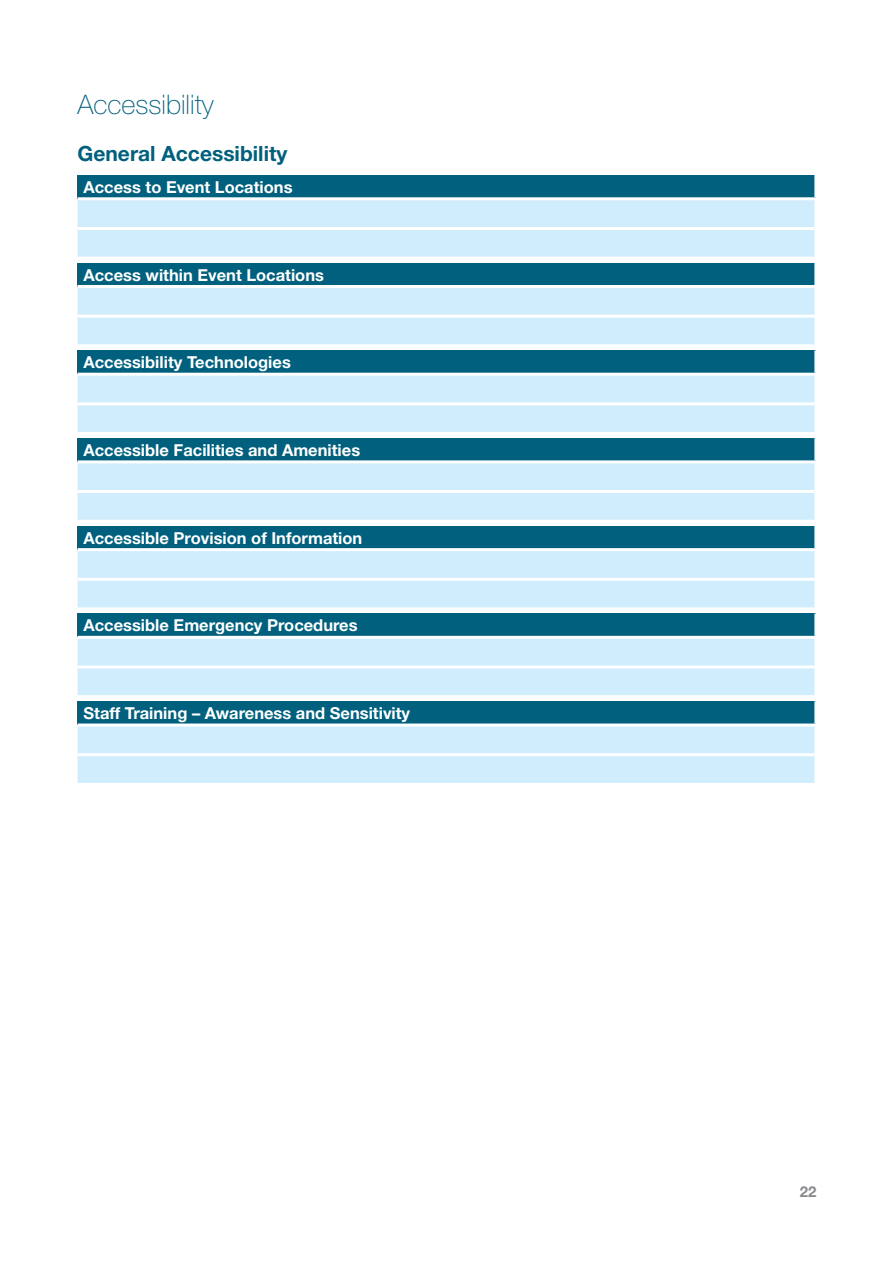
<style>
.page{position:relative;width:893px;height:1263px;background:#fff}
.page>*{position:absolute;margin:0;border:0;box-sizing:border-box;transform-origin:0 0}
.CEG-Heading_2{font:100 27px "Helvetica Neue LT Std";color:#00607d}
.CEG-Heading_3{font:700 21px "Helvetica Neue LT Std";color:#00607d}
.CEG_-_Heading_4{font:700 16.5px "Helvetica Neue LT Std";color:#fff}
.t1{font:700 15px "Helvetica Neue LT Std";color:#888a8d}
</style>
<div class="page">
<div style="left:78px;top:175px;width:738px;height:24px;background:#00607d"></div>
<div style="left:78px;top:200px;width:736px;height:57px;background:#cfedfc"></div>
<hr style="left:814px;top:175px;width:3px;height:22px;background:#fff">
<hr style="left:78px;top:197px;width:739px;height:3px;background:#fff">
<hr style="left:78px;top:227px;width:736px;height:3px;background:#fff">
<div style="left:78px;top:438px;width:738px;height:24px;background:#00607d"></div>
<div style="left:78px;top:463px;width:736px;height:57px;background:#cfedfc"></div>
<hr style="left:814px;top:438px;width:3px;height:22px;background:#fff">
<hr style="left:78px;top:460px;width:739px;height:3px;background:#fff">
<hr style="left:78px;top:490px;width:736px;height:3px;background:#fff">
<div style="left:78px;top:263px;width:738px;height:23px;background:#00607d"></div>
<div style="left:78px;top:288px;width:736px;height:56px;background:#cfedfc"></div>
<hr style="left:814px;top:263px;width:3px;height:22px;background:#fff">
<hr style="left:78px;top:285px;width:739px;height:3px;background:#fff">
<hr style="left:78px;top:315px;width:736px;height:3px;background:#fff">
<div style="left:78px;top:526px;width:738px;height:24px;background:#00607d"></div>
<div style="left:78px;top:551px;width:736px;height:56px;background:#cfedfc"></div>
<hr style="left:814px;top:526px;width:3px;height:22px;background:#fff">
<hr style="left:78px;top:548px;width:739px;height:3px;background:#fff">
<hr style="left:78px;top:578px;width:736px;height:3px;background:#fff">
<div style="left:78px;top:350px;width:738px;height:24px;background:#00607d"></div>
<div style="left:78px;top:376px;width:736px;height:56px;background:#cfedfc"></div>
<hr style="left:814px;top:350px;width:3px;height:23px;background:#fff">
<hr style="left:78px;top:373px;width:739px;height:3px;background:#fff">
<hr style="left:78px;top:402px;width:736px;height:3px;background:#fff">
<div style="left:78px;top:613px;width:738px;height:24px;background:#00607d"></div>
<div style="left:78px;top:639px;width:736px;height:56px;background:#cfedfc"></div>
<hr style="left:814px;top:613px;width:3px;height:23px;background:#fff">
<hr style="left:78px;top:636px;width:739px;height:3px;background:#fff">
<hr style="left:78px;top:665px;width:736px;height:3px;background:#fff">
<div style="left:78px;top:701px;width:738px;height:24px;background:#00607d"></div>
<div style="left:78px;top:726px;width:736px;height:57px;background:#cfedfc"></div>
<hr style="left:814px;top:701px;width:3px;height:22px;background:#fff">
<hr style="left:78px;top:723px;width:739px;height:3px;background:#fff">
<hr style="left:78px;top:753px;width:736px;height:3px;background:#fff">
<h2 class="CEG-Heading_2" style="left:78px;top:89px;width:138px">Accessibility</h2>
<h3 class="CEG-Heading_3" style="left:78px;top:140px;width:211px">General Accessibility</h3>
<h4 class="CEG_-_Heading_4" style="left:84px;top:177px;width:211px">Access to Event Locations</h4>
<h4 class="CEG_-_Heading_4" style="left:84px;top:264px;width:242px">Access within Event Locations</h4>
<h4 class="CEG_-_Heading_4" style="left:84px;top:352px;width:209px">Accessibility Technologies</h4>
<h4 class="CEG_-_Heading_4" style="left:84px;top:440px;width:278px">Accessible Facilities and Amenities</h4>
<h4 class="CEG_-_Heading_4" style="left:84px;top:527px;width:280px">Accessible Provision of Information</h4>
<h4 class="CEG_-_Heading_4" style="left:84px;top:615px;width:276px">Accessible Emergency Procedures</h4>
<h4 class="CEG_-_Heading_4" style="left:84px;top:703px;width:328px">Staff Training – Awareness and Sensitivity</h4>
<p class="t1" style="left:800px;top:1182px;width:18px">22</p>
</div>
